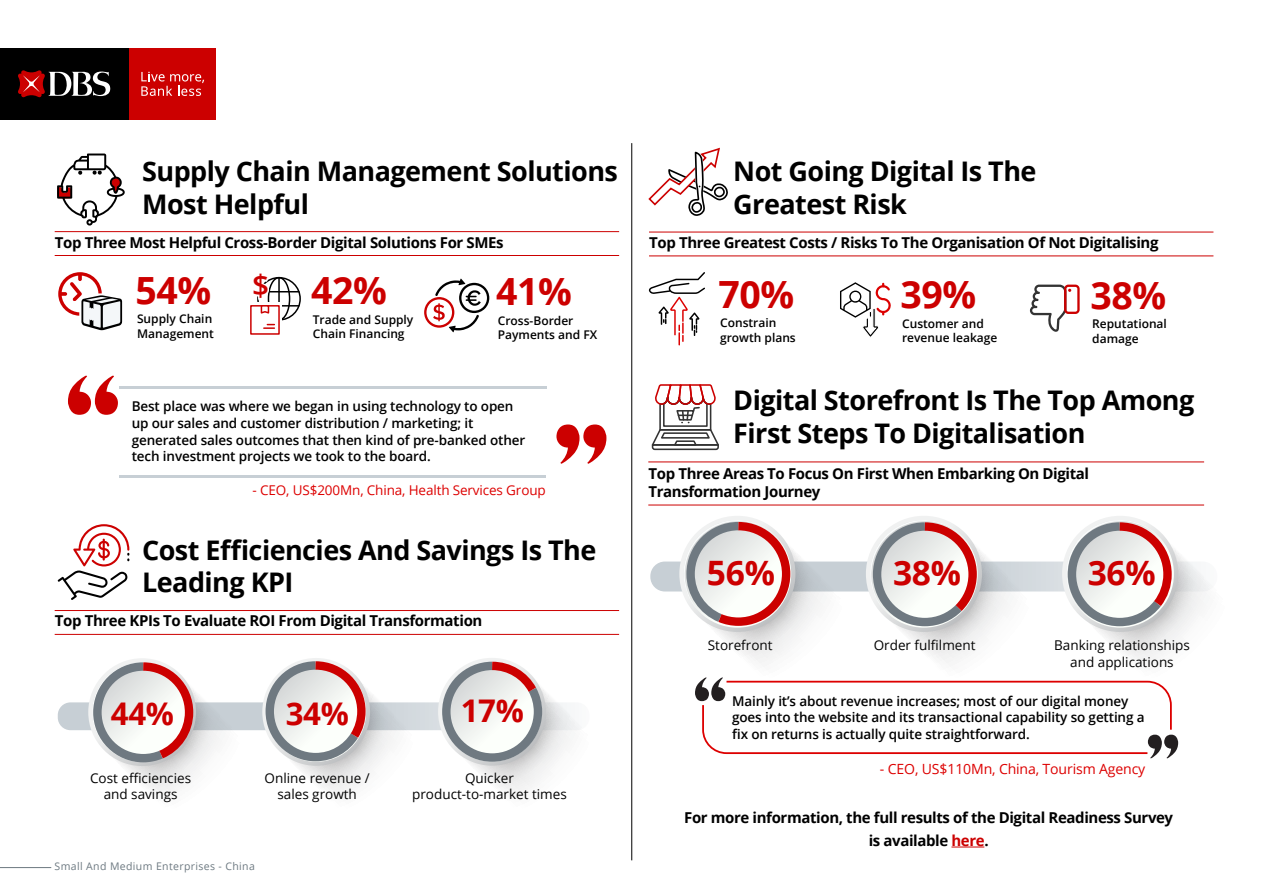
<style>
.page{position:relative;width:1263px;height:893px;background:#fff}
.page>*{position:absolute;margin:0;border:0;box-sizing:border-box;transform-origin:0 0}
.t1{font:700 37.5px "Open Sans";letter-spacing:-.01em;color:#c00}
.t2{font:700 33.6px "Open Sans";color:#c00}
.t3{font:700 31.2px "Open Sans";color:#c00}
.t4{font:600 29.85px "Open Sans";color:#fff}
.t5{font:700 27px/32.4px "Open Sans";letter-spacing:-.02em;color:#000}
.t6{font:700 15px/22.8px "Open Sans";letter-spacing:-.025em;color:#000;text-align:center}
.t7{font:14.1px "Open Sans";letter-spacing:-.01em;color:#d00}
.t8{font:600 13.5px/16.8px "Open Sans";letter-spacing:-.01em;color:#000}
.t9{font:13.5px/16.2px "Open Sans";color:#000;text-align:center}
.t10{font:13.5px "Open Sans";letter-spacing:-.01em;color:#d00}
.t11{font:600 12px/14.4px "Open Sans";color:#000}
.t12{font:10.5px "Open Sans";letter-spacing:.035em;color:#6d7981}
.s1{color:#c00}
</style>
<div class="page">
<div style="left:128px;top:48px;width:88px;height:72px;background:#c00"></div>
<svg style="left:141px;top:72px;width:63px;height:24px"></svg>
<div style="left:0;top:48px;width:128px;height:72px;background:#000"></div>
<svg style="left:18px;top:70px;width:93px;height:28px"></svg>
<hr style="left:0;top:867px;width:51px;height:1px;background:#6d7981">
<hr style="left:631px;top:143px;width:1px;height:717px;background:#000">
<hr style="left:951px;top:847px;width:33px;height:1px;background:#c00">
<hr style="left:55px;top:255px;width:564px;height:1px;background:#c00">
<hr style="left:55px;top:231px;width:564px;height:1px;background:#c00">
<hr style="left:119px;top:386px;width:428px;height:3px;background:#c7cfd5">
<hr style="left:120px;top:475px;width:426px;height:3px;background:#c7cfd5">
<svg style="left:556px;top:424px;width:50px;height:40px"></svg>
<svg style="left:68px;top:375px;width:50px;height:40px"></svg>
<hr style="left:55px;top:634px;width:564px;height:1px;background:#c00">
<hr style="left:55px;top:610px;width:564px;height:1px;background:#c00">
<svg style="left:58px;top:658px;width:522px;height:137px"></svg>
<svg style="left:57px;top:153px;width:68px;height:73px"></svg>
<svg style="left:58px;top:272px;width:64px;height:58px"></svg>
<svg style="left:424px;top:279px;width:65px;height:53px"></svg>
<hr style="left:278px;top:278px;width:2px;height:42px;background:#000">
<div style="left:268px;top:277px;width:22px;height:44px;border:2px solid #000;border-radius:50%"></div>
<hr style="left:259px;top:305px;width:40px;height:2px;background:#000">
<hr style="left:259px;top:291px;width:40px;height:1px;background:#000">
<div style="left:257px;top:277px;width:44px;height:44px;border:2px solid #000;border-radius:50%"></div>
<div style="left:247px;top:302px;width:35px;height:35px;background:#fff"></div>
<div style="left:250px;top:305px;width:30px;height:30px;background:#fff;border:2px solid #c00"></div>
<svg style="left:264px;top:324px;width:10px;height:5px"></svg>
<svg style="left:250px;top:278px;width:21px;height:37px"></svg>
<svg style="left:58px;top:524px;width:71px;height:76px"></svg>
<hr style="left:649px;top:256px;width:564px;height:1px;background:#c00">
<hr style="left:649px;top:232px;width:564px;height:1px;background:#c00">
<svg style="left:1030px;top:285px;width:50px;height:47px"></svg>
<svg style="left:650px;top:518px;width:560px;height:240px"></svg>
<hr style="left:648px;top:505px;width:556px;height:1px;background:#c00">
<hr style="left:648px;top:462px;width:556px;height:1px;background:#c00">
<svg style="left:840px;top:282px;width:51px;height:55px"></svg>
<svg style="left:648px;top:147px;width:81px;height:304px"></svg>
<h3 class="t5" style="left:142px;top:155px;width:477px">Supply Chain Management Solutions<br>Most Helpful</h3>
<p class="t6" style="left:55px;top:230px;width:450px">Top Three Most Helpful Cross-Border Digital Solutions For SMEs</p>
<h1 class="t1" style="left:135px;top:264px;width:77px">54%</h1>
<p class="t11" style="left:137px;top:312px;width:78px">Supply Chain<br>Management</p>
<h3 class="t4" style="left:252px;top:265px;width:19px">$</h3>
<h1 class="t1" style="left:311px;top:264px;width:77px">42%</h1>
<p class="t11" style="left:313px;top:312px;width:102px">Trade and Supply<br>Chain Financing</p>
<h1 class="t1" style="left:496px;top:265px;width:77px">41%</h1>
<p class="t11" style="left:498px;top:313px;width:101px">Cross-Border<br>Payments and FX</p>
<p class="t8" style="left:132px;top:397px;width:395px">Best place was where we began in using technology to open up our sales and customer distribution / marketing; it generated sales outcomes that then kind of pre-banked other tech investment projects we took to the board.</p>
<p class="t10" style="left:253px;top:481px;width:295px">- CEO, US$200Mn, China, Health Services Group</p>
<h3 class="t5" style="left:142px;top:533px;width:456px">Cost Efficiencies And Savings Is The<br>Leading KPI</h3>
<p class="t6" style="left:55px;top:609px;width:429px">Top Three KPIs To Evaluate ROI From Digital Transformation</p>
<h3 class="t3" style="left:111px;top:692px;width:65px">44%</h3>
<h3 class="t3" style="left:286px;top:692px;width:65px">34%</h3>
<h3 class="t3" style="left:461px;top:689px;width:65px">17%</h3>
<p class="t9" style="left:90px;top:769px;width:103px">Cost efficiencies and savings</p>
<p class="t9" style="left:265px;top:770px;width:107px">Online revenue / sales growth</p>
<p class="t9" style="left:412px;top:770px;width:156px">Quicker product-to-market times</p>
<p class="t12" style="left:55px;top:859px;width:202px">Small And Medium Enterprises - China</p>
<h3 class="t5" style="left:733px;top:154px;width:305px">Not Going Digital Is The<br>Greatest Risk</h3>
<p class="t6" style="left:649px;top:231px;width:511px">Top Three Greatest Costs / Risks To The Organisation Of Not Digitalising</p>
<h1 class="t1" style="left:718px;top:267px;width:77px">70%</h1>
<p class="t11" style="left:720px;top:315px;width:77px">Constrain growth plans</p>
<h1 class="t1" style="left:900px;top:268px;width:77px">39%</h1>
<p class="t11" style="left:902px;top:316px;width:97px">Customer and revenue leakage</p>
<h1 class="t1" style="left:1090px;top:269px;width:77px">38%</h1>
<p class="t11" style="left:1092px;top:317px;width:76px">Reputational damage</p>
<h3 class="t5" style="left:733px;top:384px;width:463px">Digital Storefront Is The Top Among<br>First Steps To Digitalisation</h3>
<p class="t6" style="left:648px;top:464px;width:442px;line-height:18px;text-align:left">Top Three Areas To Focus On First When Embarking On Digital<br>Transformation Journey</p>
<h2 class="t2" style="left:707px;top:549px;width:69px">56%</h2>
<h2 class="t2" style="left:893px;top:549px;width:69px">38%</h2>
<h2 class="t2" style="left:1088px;top:549px;width:69px">36%</h2>
<p class="t9" style="left:708px;top:637px;width:66px">Storefront</p>
<p class="t9" style="left:874px;top:637px;width:103px">Order fulfilment</p>
<p class="t9" style="left:1054px;top:637px;width:137px">Banking relationships and applications</p>
<p class="t8" style="left:732px;top:692px;width:414px">Mainly it’s about revenue increases; most of our digital money goes into the website and its transactional capability so getting a fix on returns is actually quite straightforward.</p>
<p class="t7" style="left:880px;top:760px;width:267px">- CEO, US$110Mn, China, Tourism Agency</p>
<p class="t6" style="left:684px;top:806px;width:490px">For more information, the full results of the Digital Readiness Survey is available <span class="s1">here</span>.</p>
</div>
